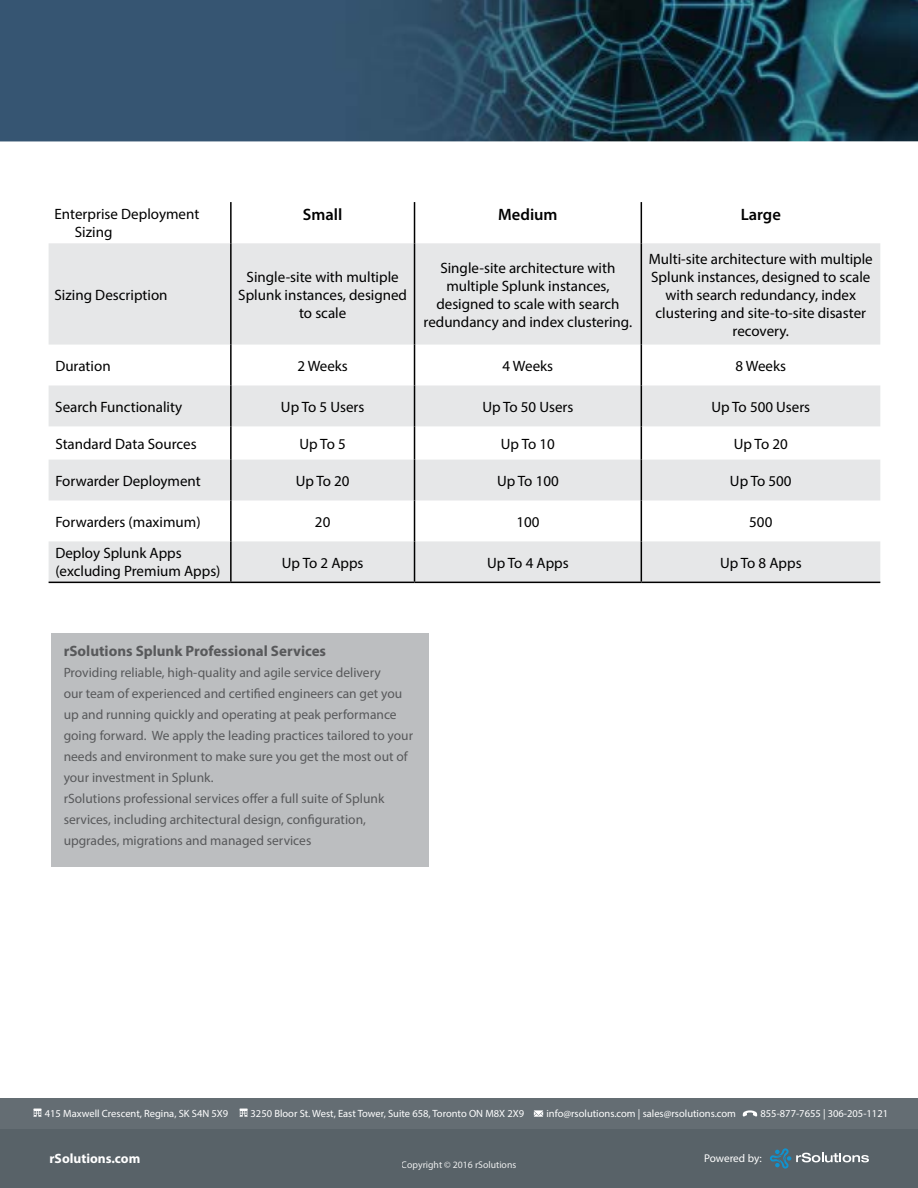
<style>
.page{position:relative;width:918px;height:1188px;background:#fff}
.page>*{position:absolute;margin:0;border:0;box-sizing:border-box;transform-origin:0 0}
.t1{font:600 16.5px "Myriad Pro";color:#000}
.t2{font:15px/18px "Myriad Pro";color:#000;text-align:center}
.t3{font:700 15px "Myriad Pro";color:#58595b}
.t4{font:13.5px/21px "Myriad Pro";color:#58595b}
.t5{font:700 13.5px "Myriad Pro";color:#fff}
.t6{font:11.25px "Myriad Pro";letter-spacing:-.005em;color:#fff}
.t7{font:10.5px "Myriad Pro";color:#fff}
.t8{font:9.75px "Myriad Pro";color:#fff}
</style>
<div class="page">
<img style="left:0;top:0;width:918px;height:141px">
<div style="left:0;top:1109px;width:918px;height:79px;background:#586268"></div>
<div style="left:0;top:1098px;width:918px;height:31px;background:#646d73"></div>
<svg style="left:770px;top:1148px;width:99px;height:21px"></svg>
<svg style="left:534px;top:1110px;width:9px;height:7px"></svg>
<svg style="left:743px;top:1110px;width:14px;height:7px"></svg>
<svg style="left:239px;top:1109px;width:9px;height:8px"></svg>
<svg style="left:33px;top:1109px;width:9px;height:8px"></svg>
<svg style="left:49px;top:243px;width:831px;height:339px;fill:#e6e7e8"></svg>
<hr style="left:230px;top:202px;width:2px;height:41px;background:#000">
<hr style="left:414px;top:202px;width:1px;height:41px;background:#000">
<hr style="left:641px;top:202px;width:1px;height:41px;background:#000">
<hr style="left:230px;top:243px;width:2px;height:102px;background:#000">
<hr style="left:414px;top:243px;width:1px;height:102px;background:#000">
<hr style="left:641px;top:243px;width:1px;height:102px;background:#000">
<hr style="left:230px;top:345px;width:2px;height:40px;background:#000">
<hr style="left:414px;top:345px;width:1px;height:40px;background:#000">
<hr style="left:641px;top:345px;width:1px;height:40px;background:#000">
<hr style="left:230px;top:385px;width:2px;height:41px;background:#000">
<hr style="left:414px;top:385px;width:1px;height:41px;background:#000">
<hr style="left:641px;top:385px;width:1px;height:41px;background:#000">
<hr style="left:230px;top:426px;width:2px;height:34px;background:#000">
<hr style="left:414px;top:426px;width:1px;height:34px;background:#000">
<hr style="left:641px;top:426px;width:1px;height:34px;background:#000">
<hr style="left:230px;top:460px;width:2px;height:41px;background:#000">
<hr style="left:414px;top:460px;width:1px;height:41px;background:#000">
<hr style="left:641px;top:460px;width:1px;height:41px;background:#000">
<hr style="left:230px;top:501px;width:2px;height:40px;background:#000">
<hr style="left:414px;top:501px;width:1px;height:40px;background:#000">
<hr style="left:641px;top:501px;width:1px;height:40px;background:#000">
<hr style="left:230px;top:541px;width:2px;height:41px;background:#000">
<hr style="left:414px;top:541px;width:1px;height:41px;background:#000">
<hr style="left:641px;top:541px;width:1px;height:41px;background:#000">
<hr style="left:49px;top:582px;width:182px;height:1px;background:#000">
<hr style="left:231px;top:582px;width:184px;height:1px;background:#000">
<hr style="left:415px;top:582px;width:226px;height:1px;background:#000">
<hr style="left:641px;top:582px;width:239px;height:1px;background:#000">
<div style="left:51px;top:633px;width:378px;height:234px;background:#bcbec0"></div>
<p class="t2" style="left:75px;top:205px;width:126px;text-align:left;text-indent:-20px">Enterprise Deployment<br>Sizing</p>
<p class="t1" style="left:303px;top:204px;width:41px">Small</p>
<p class="t1" style="left:498px;top:204px;width:61px">Medium</p>
<p class="t1" style="left:741px;top:204px;width:42px">Large</p>
<p class="t2" style="left:55px;top:285px;width:114px">Sizing Description</p>
<p class="t2" style="left:238px;top:267px;width:170px">Single-site with multiple<br>Splunk instances, designed to scale</p>
<p class="t2" style="left:424px;top:258px;width:210px">Single-site architecture with multiple Splunk instances, designed to scale with search redundancy and index clustering.</p>
<p class="t2" style="left:649px;top:249px;width:225px">Multi-site architecture with multiple<br>Splunk instances, designed to scale with search redundancy, index clustering and site-to-site disaster recovery.</p>
<p class="t2" style="left:55px;top:356px;width:57px">Duration</p>
<p class="t2" style="left:297px;top:356px;width:52px">2 Weeks</p>
<p class="t2" style="left:503px;top:356px;width:52px">4 Weeks</p>
<p class="t2" style="left:736px;top:356px;width:52px">8 Weeks</p>
<p class="t2" style="left:55px;top:397px;width:128px">Search Functionality</p>
<p class="t2" style="left:281px;top:397px;width:85px">Up To 5 Users</p>
<p class="t2" style="left:482px;top:397px;width:93px">Up To 50 Users</p>
<p class="t2" style="left:711px;top:397px;width:100px">Up To 500 Users</p>
<p class="t2" style="left:55px;top:434px;width:143px">Standard Data Sources</p>
<p class="t2" style="left:300px;top:434px;width:48px">Up To 5</p>
<p class="t2" style="left:501px;top:434px;width:55px">Up To 10</p>
<p class="t2" style="left:734px;top:434px;width:55px">Up To 20</p>
<p class="t2" style="left:55px;top:471px;width:147px">Forwarder Deployment</p>
<p class="t2" style="left:296px;top:471px;width:55px">Up To 20</p>
<p class="t2" style="left:497px;top:471px;width:63px">Up To 100</p>
<p class="t2" style="left:730px;top:471px;width:63px">Up To 500</p>
<p class="t2" style="left:55px;top:512px;width:147px">Forwarders (maximum)</p>
<p class="t2" style="left:315px;top:512px;width:17px">20</p>
<p class="t2" style="left:516px;top:512px;width:25px">100</p>
<p class="t2" style="left:749px;top:512px;width:25px">500</p>
<p class="t2" style="left:55px;top:544px;width:167px;text-align:left">Deploy Splunk Apps (excluding Premium Apps)</p>
<p class="t2" style="left:282px;top:553px;width:83px">Up To 2 Apps</p>
<p class="t2" style="left:487px;top:553px;width:83px">Up To 4 Apps</p>
<p class="t2" style="left:720px;top:553px;width:83px">Up To 8 Apps</p>
<p class="t3" style="left:64px;top:641px;width:264px">rSolutions Splunk Professional Services</p>
<p class="t4" style="left:64px;top:662px;width:351px">Providing reliable, high-quality and agile service delivery<br>our team of experienced and certified engineers can get you up and running quickly and operating at peak performance going forward. We apply the leading practices tailored to your needs and environment to make sure you get the most out of your investment in Splunk.<br>rSolutions professional services offer a full suite of Splunk services, including architectural design, configuration, upgrades, migrations and managed services</p>
<p class="t7" style="left:45px;top:1107px;width:185px">415 Maxwell Crescent, Regina, SK S4N 5X9</p>
<p class="t7" style="left:251px;top:1107px;width:275px">3250 Bloor St. West, East Tower, Suite 658, Toronto ON M8X 2X9</p>
<p class="t7" style="left:546px;top:1107px;width:191px">info@rsolutions.com | sales@rsolutions.com</p>
<p class="t7" style="left:761px;top:1107px;width:129px">855-877-7655 | 306-205-1121</p>
<p class="t5" style="left:50px;top:1150px;width:92px">rSolutions.com</p>
<p class="t6" style="left:704px;top:1151px;width:59px">Powered by:</p>
<p class="t8" style="left:402px;top:1159px;width:116px">Copyright © 2016 rSolutions</p>
</div>
